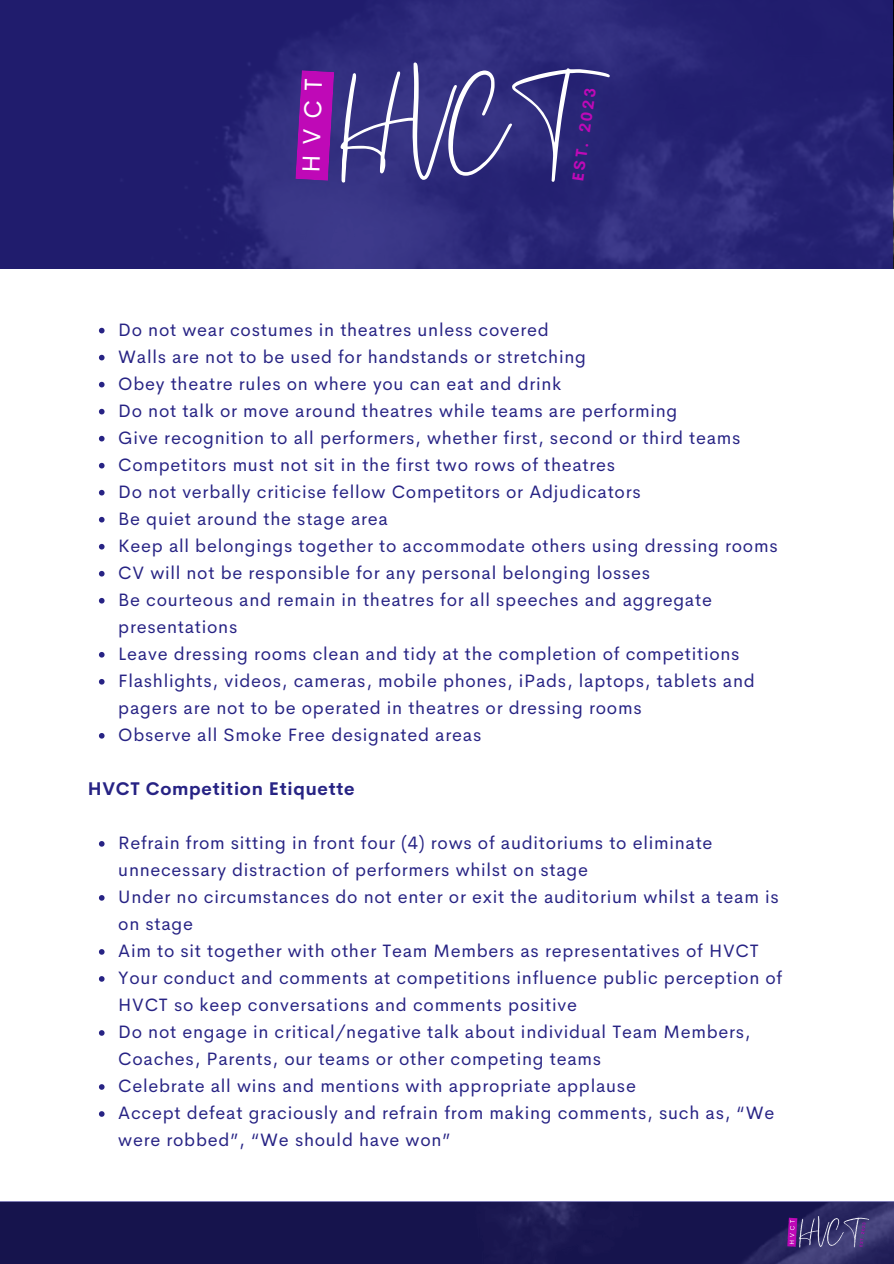
<style>
.page{position:relative;width:894px;height:1264px;background:#fff}
.page>*{position:absolute;margin:0;border:0;box-sizing:border-box;transform-origin:0 0}
.t1{font:87.15px "Gistesy";color:#fff}
.t2{font:24.9px "Cerebri Sans";color:#fff}
.t3{font:18px/27px "Cerebri Sans";letter-spacing:.04em;color:#272384}
.t4{font:700 18px "Cerebri Sans";letter-spacing:.04em;color:#272384}
.t5{font:700 15.75px "Cerebri Sans";color:#bf09b7}
</style>
<div class="page">
<svg style="left:99px;top:328px;width:5px;height:5px"></svg>
<svg style="left:99px;top:355px;width:5px;height:5px"></svg>
<svg style="left:99px;top:382px;width:5px;height:5px"></svg>
<svg style="left:99px;top:409px;width:5px;height:5px"></svg>
<svg style="left:99px;top:436px;width:5px;height:5px"></svg>
<svg style="left:99px;top:463px;width:5px;height:5px"></svg>
<svg style="left:99px;top:490px;width:5px;height:5px"></svg>
<svg style="left:99px;top:517px;width:5px;height:5px"></svg>
<svg style="left:99px;top:544px;width:5px;height:5px"></svg>
<svg style="left:99px;top:571px;width:5px;height:5px"></svg>
<svg style="left:99px;top:598px;width:5px;height:5px"></svg>
<svg style="left:99px;top:652px;width:5px;height:5px"></svg>
<svg style="left:99px;top:679px;width:5px;height:5px"></svg>
<svg style="left:99px;top:733px;width:5px;height:5px"></svg>
<svg style="left:99px;top:841px;width:5px;height:5px"></svg>
<svg style="left:99px;top:895px;width:5px;height:5px"></svg>
<svg style="left:99px;top:949px;width:5px;height:5px"></svg>
<svg style="left:99px;top:976px;width:5px;height:5px"></svg>
<svg style="left:99px;top:1030px;width:5px;height:5px"></svg>
<svg style="left:99px;top:1084px;width:5px;height:5px"></svg>
<svg style="left:99px;top:1111px;width:5px;height:5px"></svg>
<svg style="left:0;top:1201px;width:893px;height:62px;fill:#16144d"></svg>
<img style="left:782px;top:1206px;width:88px;height:51px">
<svg style="left:0;top:0;width:892px;height:269px;fill:#262373"></svg>
<svg style="left:295px;top:70px;width:39px;height:111px"></svg>
<h2 class="t2" style="left:294px;top:172px;width:96px;rotate:-88deg">HVCT</h2>
<p class="t1" style="left:341px;top:58px;width:226px">HVCT</p>
<p class="t5" style="left:574px;top:131px;width:47px;rotate:-82deg">2023</p>
<p class="t5" style="left:567px;top:180px;width:41px;rotate:-82deg">EST.</p>
<h2 class="t3" style="left:118px;top:316px;width:432px">Do not wear costumes in theatres unless covered</h2>
<h1 class="t3" style="left:118px;top:343px;width:469px">Walls are not to be used for handstands or stretching</h1>
<p class="t3" style="left:118px;top:370px;width:444px">Obey theatre rules on where you can eat and drink</p>
<p class="t3" style="left:118px;top:397px;width:560px">Do not talk or move around theatres while teams are performing</p>
<p class="t3" style="left:118px;top:424px;width:623px">Give recognition to all performers, whether first, second or third teams</p>
<p class="t3" style="left:118px;top:451px;width:498px">Competitors must not sit in the first two rows of theatres</p>
<p class="t3" style="left:118px;top:478px;width:524px">Do not verbally criticise fellow Competitors or Adjudicators</p>
<p class="t3" style="left:118px;top:505px;width:271px">Be quiet around the stage area</p>
<p class="t3" style="left:118px;top:532px;width:660px">Keep all belongings together to accommodate others using dressing rooms</p>
<p class="t3" style="left:118px;top:559px;width:533px">CV will not be responsible for any personal belonging losses</p>
<p class="t3" style="left:118px;top:586px;width:595px">Be courteous and remain in theatres for all speeches and aggregate presentations</p>
<p class="t3" style="left:118px;top:640px;width:622px">Leave dressing rooms clean and tidy at the completion of competitions</p>
<p class="t3" style="left:118px;top:667px;width:638px">Flashlights, videos, cameras, mobile phones, iPads, laptops, tablets and pagers are not to be operated in theatres or dressing rooms</p>
<p class="t3" style="left:118px;top:721px;width:364px">Observe all Smoke Free designated areas</p>
<p class="t4" style="left:88px;top:777px;width:268px">HVCT Competition Etiquette</p>
<p class="t3" style="left:118px;top:829px;width:595px">Refrain from sitting in front four (4) rows of auditoriums to eliminate unnecessary distraction of performers whilst on stage</p>
<p class="t3" style="left:118px;top:883px;width:661px">Under no circumstances do not enter or exit the auditorium whilst a team is on stage</p>
<h3 class="t3" style="left:118px;top:937px;width:641px">Aim to sit together with other Team Members as representatives of HVCT</h3>
<p class="t3" style="left:118px;top:964px;width:665px">Your conduct and comments at competitions influence public perception of<br>HVCT so keep conversations and comments positive</p>
<p class="t3" style="left:118px;top:1018px;width:633px">Do not engage in critical/negative talk about individual Team Members,<br>Coaches, Parents, our teams or other competing teams</p>
<p class="t3" style="left:118px;top:1072px;width:519px">Celebrate all wins and mentions with appropriate applause</p>
<p class="t3" style="left:118px;top:1099px;width:657px">Accept defeat graciously and refrain from making comments, such as, “We were robbed”, “We should have won”</p>
</div>
